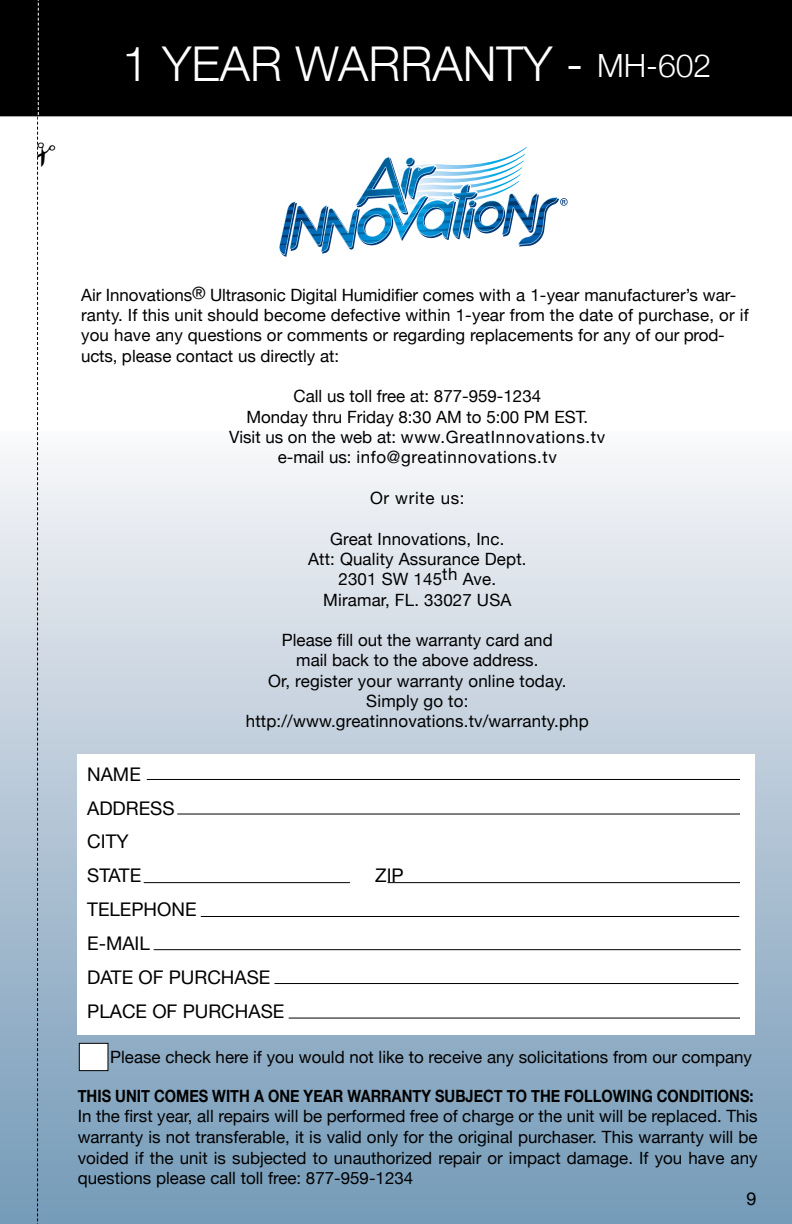
<style>
.page{position:relative;width:792px;height:1224px;background:#fff}
.page>*{position:absolute;margin:0;border:0;box-sizing:border-box;transform-origin:0 0}
.t1{font:300 48px "Helvetica Neue";color:#fff}
.t2{font:18.8px/33.8px "Helvetica Neue";color:#000}
.t3{font:18px "Helvetica Neue";color:#000}
.t4{font:17px/20.4px "Helvetica Neue";letter-spacing:.005em;color:#000;text-align:center}
.t5{font:700 17px "Helvetica Neue";color:#000;scale:.86 1}
.t6{font:17px "Helvetica Neue";letter-spacing:.04em;color:#000}
.s1{font-size:32px}
</style>
<div class="page">
<div style="left:0;top:0;width:792px;height:116px;background:#000"></div>
<div style="left:0;top:431px;width:792px;height:793px;background:linear-gradient(to bottom,#f7f6f8,#7298b6)"></div>
<div style="left:78px;top:755px;width:677px;height:280px;background:#fff"></div>
<hr style="left:147px;top:779px;width:593px;height:1px;background:#000">
<hr style="left:177px;top:814px;width:563px;height:1px;background:#000">
<hr style="left:388px;top:882px;width:352px;height:1px;background:#000">
<hr style="left:144px;top:882px;width:206px;height:1px;background:#000">
<hr style="left:201px;top:916px;width:538px;height:1px;background:#000">
<hr style="left:154px;top:949px;width:587px;height:1px;background:#000">
<hr style="left:274px;top:983px;width:465px;height:1px;background:#000">
<hr style="left:289px;top:1018px;width:451px;height:1px;background:#000">
<svg style="left:279px;top:147px;width:289px;height:110px"></svg>
<div style="left:79px;top:1043px;width:29px;height:28px;background:#fff"></div>
<div style="left:79px;top:1043px;width:29px;height:28px;border:1px solid #000"></div>
<svg style="left:35px;top:0;width:21px;height:1224px"></svg>
<h1 class="t1" style="left:122px;top:35px;width:591px">1 YEAR WARRANTY - <span class="s1">MH-602</span></h1>
<p class="t4" style="left:81px;top:284px;width:669px;text-align:left">Air Innovations® Ultrasonic Digital Humidifier comes with a 1-year manufacturer’s war&shy;ranty. If this unit should become defective within 1-year from the date of purchase, or if you have any questions or comments or regarding replacements for any of our prod&shy;ucts, please contact us directly at:</p>
<p class="t4" style="left:229px;top:386px;width:378px">Call us toll free at: 877-959-1234<br>Monday thru Friday 8:30 AM to 5:00 PM EST.<br>Visit us on the web at: www.GreatInnovations.tv e-mail us: info@greatinnovations.tv</p>
<p class="t6" style="left:370px;top:488px;width:96px">Or write us:</p>
<p class="t4" style="left:308px;top:528px;width:220px">Great Innovations, Inc.<br>Att: Quality Assurance Dept.<br>2301 SW 145th Ave.<br>Miramar, FL. 33027 USA</p>
<p class="t4" style="left:246px;top:630px;width:345px">Please fill out the warranty card and<br>mail back to the above address.<br>Or, register your warranty online today.<br>Simply go to: http://www.greatinnovations.tv/warranty.php</p>
<p class="t2" style="left:87px;top:757px;width:89px">NAME<br>ADDRESS<br>CITY<br>STATE</p>
<p class="t2" style="left:375px;top:858px;width:30px">ZIP</p>
<p class="t2" style="left:87px;top:892px;width:199px">TELEPHONE<br>E-MAIL<br>DATE OF PURCHASE<br>PLACE OF PURCHASE</p>
<p class="t4" style="left:110px;top:1046px;width:643px">Please check here if you would not like to receive any solicitations from our company</p>
<p class="t5" style="left:78px;top:1085px;width:787px">THIS UNIT COMES WITH A ONE YEAR WARRANTY SUBJECT TO THE FOLLOWING CONDITIONS:</p>
<p class="t4" style="left:78px;top:1106px;width:681px;text-align:justify">In the first year, all repairs will be performed free of charge or the unit will be replaced. This warranty is not transferable, it is valid only for the original purchaser. This warranty will be voided if the unit is subjected to unauthorized repair or impact damage. If you have any questions please call toll free: 877-959-1234</p>
<p class="t3" style="left:747px;top:1188px;width:12px">9</p>
</div>
